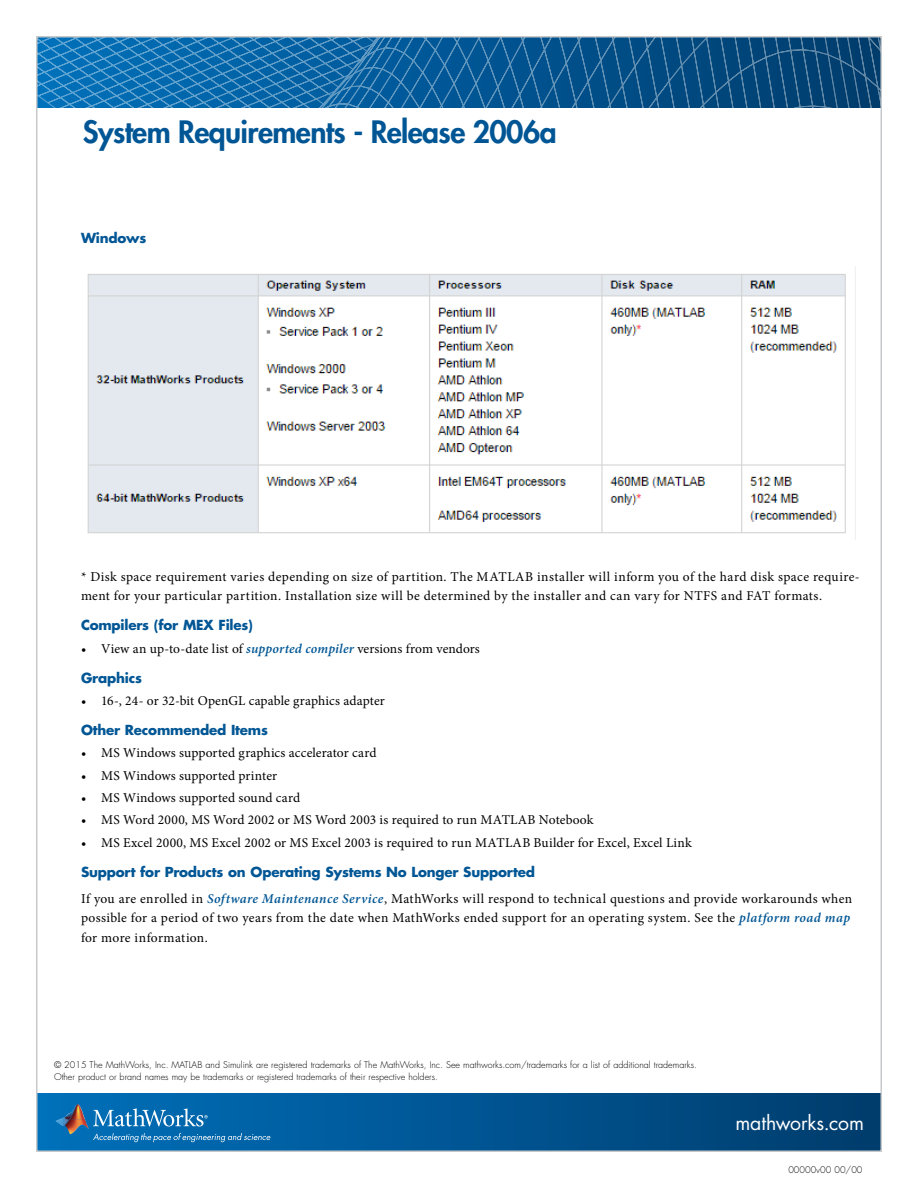
<style>
.page{position:relative;width:918px;height:1188px;background:#fff}
.page>*{position:absolute;margin:0;border:0;box-sizing:border-box;transform-origin:0 0}
.t1{font:800 30px "Futura Std";letter-spacing:-.02em;color:#005695}
.t2{font:19.5px "Futura Std";letter-spacing:-.005em;color:#fff}
.t3{font:13.5px/19.5px "Minion Pro";letter-spacing:.02em;color:#000}
.t4{font:700 13.5px "Futura Std";letter-spacing:-.015em;color:#005695}
.t5{font:13.5px "Minion Pro";color:#000}
.t6{font:300 9px/11.2px "Futura Std";color:#000}
.s1{font-weight:600;font-style:italic;color:#005695}
</style>
<div class="page">
<div style="left:37px;top:1094px;width:844px;height:57px;background:linear-gradient(to right,#0070bb,#003c6d)"></div>
<svg style="left:39px;top:39px;width:384px;height:69px;background:#1872b1"></svg>
<svg style="left:423px;top:39px;width:25px;height:69px;background:#0e609c"></svg>
<svg style="left:448px;top:39px;width:16px;height:69px"></svg>
<svg style="left:464px;top:39px;width:415px;height:69px;background:#0d5286"></svg>
<img style="left:64px;top:1104px;width:21px;height:15px">
<svg style="left:56px;top:1118px;width:8px;height:8px"></svg>
<img style="left:64px;top:1119px;width:25px;height:15px">
<svg style="left:93px;top:1133px;width:177px;height:9px;background:#2d82bb"></svg>
<svg style="left:93px;top:1108px;width:115px;height:19px;background:#3e8dc2"></svg>
<img style="left:87px;top:267px;width:769px;height:273px">
<h1 class="t1" style="left:83px;top:113px;width:475px">System Requirements - Release 2006a</h1>
<p class="t4" style="left:81px;top:229px;width:67px">Windows</p>
<p class="t3" style="left:81px;top:567px;width:780px">* Disk space requirement varies depending on size of partition. The MATLAB installer will inform you of the hard disk space require&shy;ment for your particular partition. Installation size will be determined by the installer and can vary for NTFS and FAT formats.</p>
<p class="t4" style="left:81px;top:616px;width:174px">Compilers (for MEX Files)</p>
<p class="t5" style="left:81px;top:639px;width:400px">• View an up-to-date list of <span class="s1">supported compiler</span> versions from vendors</p>
<p class="t4" style="left:81px;top:669px;width:62px">Graphics</p>
<p class="t3" style="left:81px;top:691px;width:305px">• 16-, 24- or 32-bit OpenGL capable graphics adapter</p>
<p class="t4" style="left:81px;top:721px;width:188px">Other Recommended Items</p>
<p class="t3" style="left:81px;top:743px;width:297px">• MS Windows supported graphics accelerator card</p>
<p class="t3" style="left:81px;top:766px;width:198px">• MS Windows supported printer</p>
<p class="t3" style="left:81px;top:788px;width:221px">• MS Windows supported sound card</p>
<p class="t3" style="left:81px;top:810px;width:514px">• MS Word 2000, MS Word 2002 or MS Word 2003 is required to run MATLAB Notebook</p>
<p class="t3" style="left:81px;top:833px;width:612px">• MS Excel 2000, MS Excel 2002 or MS Excel 2003 is required to run MATLAB Builder for Excel, Excel Link</p>
<p class="t4" style="left:81px;top:863px;width:455px">Support for Products on Operating Systems No Longer Supported</p>
<p class="t3" style="left:81px;top:889px;width:773px">If you are enrolled in <span class="s1">Software Maintenance Service</span>, MathWorks will respond to technical questions and provide workarounds when possible for a period of two years from the date when MathWorks ended support for an operating system. See the <span class="s1">platform road map </span>for more information.</p>
<p class="t6" style="left:54px;top:1060px;width:644px">© 2015 The MathWorks, Inc. MATLAB and Simulink are registered trademarks of The MathWorks, Inc. See mathworks.com/trademarks for a list of additional trademarks.<br>Other product or brand names may be trademarks or registered trademarks of their respective holders.</p>
<h2 class="t2" style="left:735px;top:1110px;width:130px">mathworks.com</h2>
<p class="t6" style="left:788px;top:1165px;width:76px">00000v00 00/00</p>
</div>
